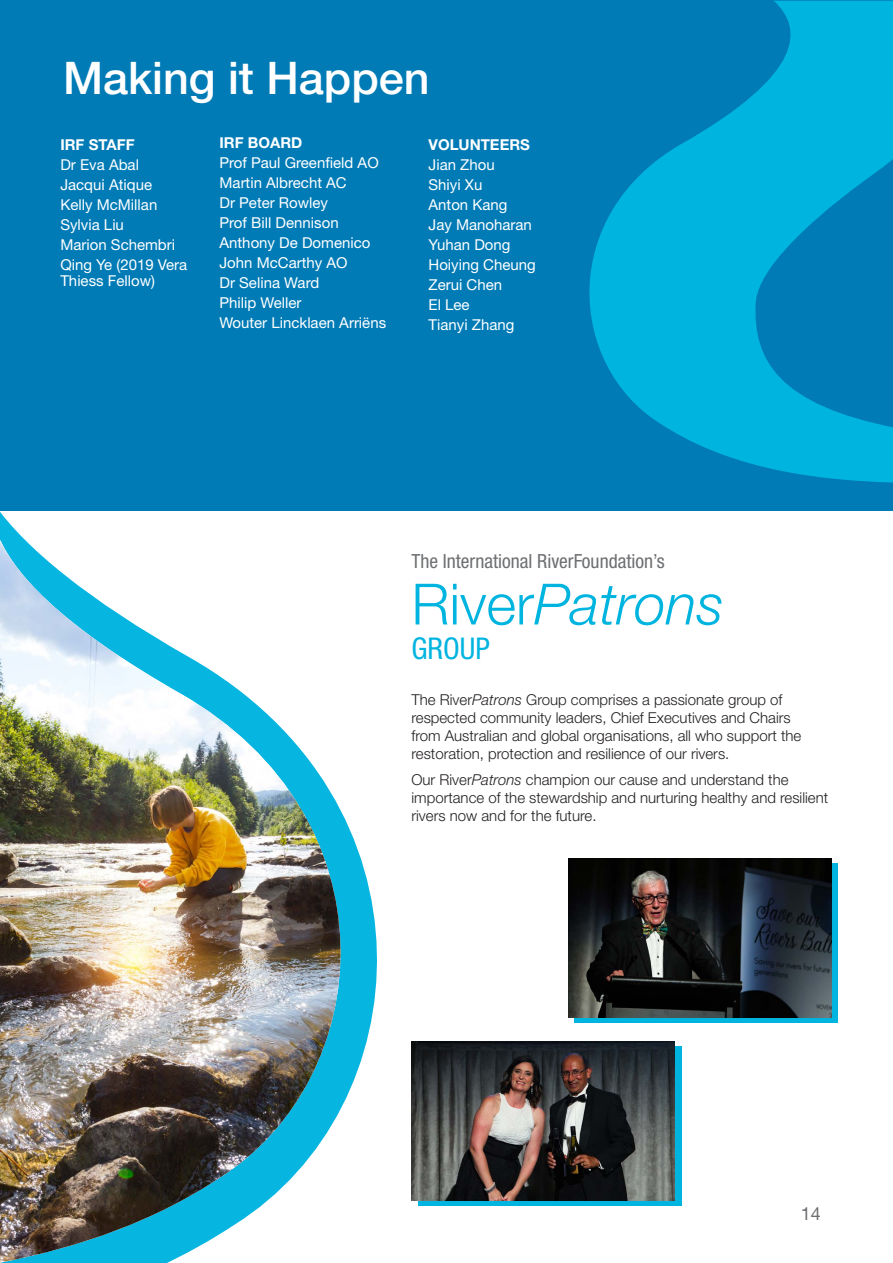
<style>
.page{position:relative;width:893px;height:1263px;background:#fff}
.page>*{position:absolute;margin:0;border:0;box-sizing:border-box;transform-origin:0 0}
.subhead_2{font:italic 300 57px "Helvetica Neue LT Std";color:#00b4e0}
.heading_1{font:500 45px "Helvetica Neue LT Std";color:#fff}
.subhead_2-2{font:condensed 30px "Helvetica Neue LT Std";color:#00b4e0}
.subhead_2-3{font:condensed 19.5px "Helvetica Neue LT Std";color:#6d6f72}
.t1{font:18px "Helvetica Neue LT Std";color:#6c6d70}
.t2{font:300 15px/18px "Helvetica Neue LT Std";color:#231f20}
.body{font:15px/15.8px "Helvetica Neue LT Std";color:#fff}
.Subhead_10pnt{font:700 15px "Helvetica Neue LT Std";color:#fff}
.s1{font-style:normal}
.s2{font-style:italic}
</style>
<div class="page">
<div style="left:0;top:0;width:893px;height:511px;background:#007bb6"></div>
<svg style="left:589px;top:1px;width:303px;height:482px;fill:#00b4e0"></svg>
<hr style="left:892px;top:115px;width:1px;height:1148px;background:#daf1f9">
<div style="left:418px;top:1046px;width:263px;height:159px;background:#00b4e0"></div>
<div style="left:575px;top:864px;width:263px;height:159px;background:#00b4e0"></div>
<img style="left:411px;top:1041px;width:264px;height:159px">
<img style="left:568px;top:859px;width:264px;height:159px">
<svg style="left:0;top:528px;width:377px;height:735px"></svg>
<img style="left:0;top:542px;width:342px;height:720px">
<p class="heading_1" style="left:63px;top:52px;width:368px">Making it Happen</p>
<p class="Subhead_10pnt" style="left:60px;top:136px;width:76px">IRF STAFF</p>
<p class="body" style="left:60px;top:157px;width:80px">Dr Eva Abal</p>
<p class="body" style="left:60px;top:177px;width:93px">Jacqui Atique</p>
<p class="body" style="left:60px;top:197px;width:98px">Kelly McMillan</p>
<p class="body" style="left:60px;top:217px;width:65px">Sylvia Liu</p>
<p class="body" style="left:60px;top:237px;width:116px">Marion Schembri</p>
<p class="body" style="left:60px;top:257px;width:128px">Qing Ye (2019 Vera<br>Thiess Fellow)</p>
<p class="Subhead_10pnt" style="left:220px;top:133px;width:84px">IRF BOARD</p>
<p class="body" style="left:220px;top:154px;width:161px">Prof Paul Greenfield AO</p>
<p class="body" style="left:220px;top:174px;width:129px">Martin Albrecht AC</p>
<p class="body" style="left:220px;top:194px;width:110px">Dr Peter Rowley</p>
<p class="body" style="left:220px;top:214px;width:121px">Prof Bill Dennison</p>
<p class="body" style="left:220px;top:234px;width:152px">Anthony De Domenico</p>
<p class="body" style="left:220px;top:254px;width:130px">John McCarthy AO</p>
<p class="body" style="left:220px;top:274px;width:101px">Dr Selina Ward</p>
<p class="body" style="left:220px;top:294px;width:83px">Philip Weller</p>
<p class="body" style="left:220px;top:314px;width:168px">Wouter Lincklaen Arriëns</p>
<p class="Subhead_10pnt" style="left:429px;top:135px;width:103px">VOLUNTEERS</p>
<p class="body" style="left:429px;top:156px;width:68px">Jian Zhou</p>
<p class="body" style="left:429px;top:176px;width:55px">Shiyi Xu</p>
<p class="body" style="left:429px;top:196px;width:80px">Anton Kang</p>
<p class="body" style="left:429px;top:216px;width:105px">Jay Manoharan</p>
<p class="body" style="left:429px;top:236px;width:83px">Yuhan Dong</p>
<p class="body" style="left:429px;top:256px;width:109px">Hoiying Cheung</p>
<p class="body" style="left:429px;top:276px;width:75px">Zerui Chen</p>
<p class="body" style="left:429px;top:296px;width:43px">El Lee</p>
<p class="body" style="left:429px;top:316px;width:87px">Tianyi Zhang</p>
<p class="subhead_2-3" style="left:411px;top:550px;width:255px">The International RiverFoundation’s</p>
<p class="subhead_2" style="left:411px;top:570px;width:314px"><span class="s1">River</span>Patrons</p>
<p class="subhead_2-2" style="left:411px;top:631px;width:80px">GROUP</p>
<p class="t2" style="left:411px;top:691px;width:391px">The River<span class="s2">Patrons</span> Group comprises a passionate group of respected community leaders, Chief Executives and Chairs from Australian and global organisations, all who support the restoration, protection and resilience of our rivers.</p>
<p class="t2" style="left:411px;top:770px;width:418px">Our River<span class="s2">Patrons</span> champion our cause and understand the importance of the stewardship and nurturing healthy and resilient rivers now and for the future.</p>
<p class="t1" style="left:801px;top:1203px;width:22px">14</p>
</div>
